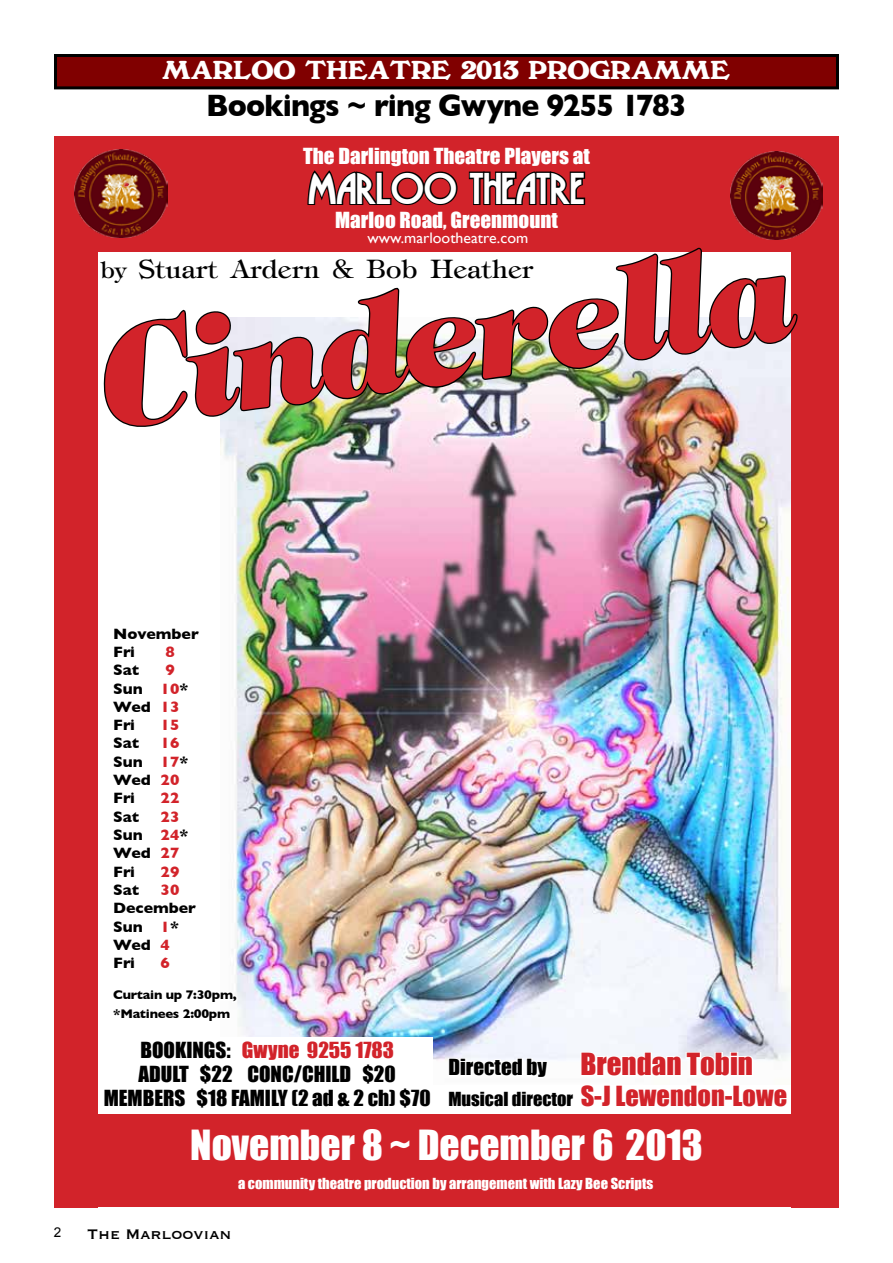
<style>
.page{position:relative;width:893px;height:1263px;background:#fff}
.page>*{position:absolute;margin:0;border:0;box-sizing:border-box;transform-origin:0 0}
.t1{font:italic 700 135.6px "Jewel";color:#d2232a;scale:.86 1}
.t2{font:43.2px "Tango";color:#fff;scale:1.04 1}
.t3{font:38.1px "Impact";color:#fff;scale:1.04 1}
.t4{font:700 31.5px "Gill Sans";letter-spacing:-.03em;color:#000;scale:.95 1}
.t5{font:28.05px "Impact";color:#d2232a;scale:1.04 1}
.t6{font:27px "Windsor Demi";color:#fff}
.t7{font:25.5px "Impact";color:#d2232a;scale:1.04 1}
.t8{font:25.5px "Jewel";color:#000;scale:1.04 1}
.t9{font:20.4px/24.5px "Impact";color:#000;text-align:center;scale:1.04 1}
.t10{font:20.4px "Impact";color:#fff;scale:1.04 1}
.t11{font:18px "Copperplate";color:#000}
.t12{font:700 15.3px/18.3px "Gill Sans";color:#000;scale:1.04 1}
.t13{font:15.3px "Gill Sans";color:#fff;scale:1.04 1}
.t14{font:700 15.3px "Gill Sans";color:#d2232a;scale:1.04 1}
.t15{font:13.95px "Impact";color:#fff;scale:1.04 1}
.t16{font:13.5px "Arial";color:#000}
.t17{font:700 12.75px/18.3px "Gill Sans";letter-spacing:-.02em;color:#000;scale:1.04 1}
.s1{font-size:22.95px}
.s2{color:#d2232a}
.s3{font-size:20.4px;color:#000}
.s4{font-size:17.85px;color:#000}
</style>
<div class="page">
<img style="left:232px;top:477px;width:559px;height:584px">
<div style="left:54px;top:139px;width:44px;height:1068px;background:#d2232a"></div>
<div style="left:791px;top:136px;width:48px;height:1071px;background:#d2232a"></div>
<div style="left:54px;top:136px;width:785px;height:115px;background:#d2232a"></div>
<div style="left:101px;top:1038px;width:332px;height:70px;background:#fff"></div>
<svg style="left:446px;top:1050px;width:344px;height:65px"></svg>
<div style="left:54px;top:1115px;width:785px;height:92px;background:#d2232a"></div>
<img style="left:103px;top:149px;width:695px;height:328px">
<svg style="left:232px;top:987px;width:8px;height:36px"></svg>
<img style="left:75px;top:150px;width:92px;height:88px">
<img style="left:731px;top:152px;width:92px;height:88px">
<div style="left:56px;top:56px;width:781px;height:32px;background:#800000"></div>
<div style="left:54px;top:54px;width:785px;height:35px;border:3px solid #000"></div>
<h3 class="t6" style="left:163px;top:54px;width:569px">MARLOO THEATRE 2013 PROGRAMME</h3>
<h3 class="t4" style="left:206px;top:87px;width:507px">Bookings ~ ring Gwyne 9255 1783</h3>
<h3 class="t10" style="left:303px;top:140px;width:277px">The Darlington Theatre Players at</h3>
<h2 class="t2" style="left:308px;top:166px;width:267px">MARLOO THEATRE</h2>
<h3 class="t10" style="left:335px;top:204px;width:216px">Marloo Road, Greenmount</h3>
<p class="t13" style="left:368px;top:229px;width:156px">www.marlootheatre.com</p>
<h1 class="t1" style="left:83px;top:297px;width:823px;rotate:-7deg">Cinderella</h1>
<h3 class="t8" style="left:100px;top:254px;width:418px"><span class="s1">by</span> Stuart Ardern &amp; Bob Heather</h3>
<p class="t12" style="left:113px;top:624px;width:84px">November<br>Fri</p>
<p class="t14" style="left:165px;top:643px;width:11px">8</p>
<p class="t12" style="left:113px;top:661px;width:74px;text-indent:52px"><span class="s2">9<br></span>Sun <span class="s2">10</span>*<br>Wed <span class="s2">13<br></span>Fri</p>
<p class="t12" style="left:113px;top:661px;width:27px">Sat</p>
<p class="t14" style="left:161px;top:716px;width:20px">15</p>
<p class="t12" style="left:113px;top:734px;width:74px;text-indent:47px"><span class="s2">16<br></span>Sun <span class="s2">17</span>*<br>Wed <span class="s2">20<br></span>Fri</p>
<p class="t12" style="left:113px;top:734px;width:27px">Sat</p>
<p class="t14" style="left:161px;top:789px;width:20px">22</p>
<p class="t12" style="left:113px;top:807px;width:74px;text-indent:47px"><span class="s2">23<br></span>Sun <span class="s2">24</span>*<br>Wed <span class="s2">27<br></span>Fri</p>
<p class="t12" style="left:113px;top:807px;width:27px">Sat</p>
<p class="t14" style="left:161px;top:862px;width:20px">29</p>
<p class="t12" style="left:113px;top:881px;width:27px">Sat</p>
<p class="t14" style="left:161px;top:881px;width:20px">30</p>
<p class="t12" style="left:113px;top:899px;width:81px">December<br>Sun <span class="s2">1</span>*<br>Wed <span class="s2">4<br></span>Fri</p>
<p class="t14" style="left:161px;top:954px;width:11px">6</p>
<p class="t17" style="left:113px;top:986px;width:120px">Curtain up 7:30pm, *Matinees 2:00pm</p>
<h3 class="t9" style="left:104px;top:1037px;width:316px">BOOKINGS: <span class="s2">Gwyne 9255 1783<br></span>ADULT $22 CONC/CHILD $20<br>MEMBERS $18 FAMILY (2 ad &amp; 2 ch) $70</h3>
<h3 class="t5" style="left:448px;top:1043px;width:295px"><span class="s3">Directed by</span> Brendan Tobin</h3>
<h3 class="t7" style="left:448px;top:1076px;width:327px"><span class="s4">Musical director</span> S-J Lewendon-Lowe</h3>
<h3 class="t3" style="left:190px;top:1116px;width:494px">November 8 ~ December 6 2013</h3>
<p class="t15" style="left:238px;top:1173px;width:401px">a community theatre production by arrangement with Lazy Bee Scripts</p>
<p class="t16" style="left:54px;top:1223px;width:9px">2</p>
<p class="t11" style="left:87px;top:1223px;width:146px">The Marloovian</p>
</div>
